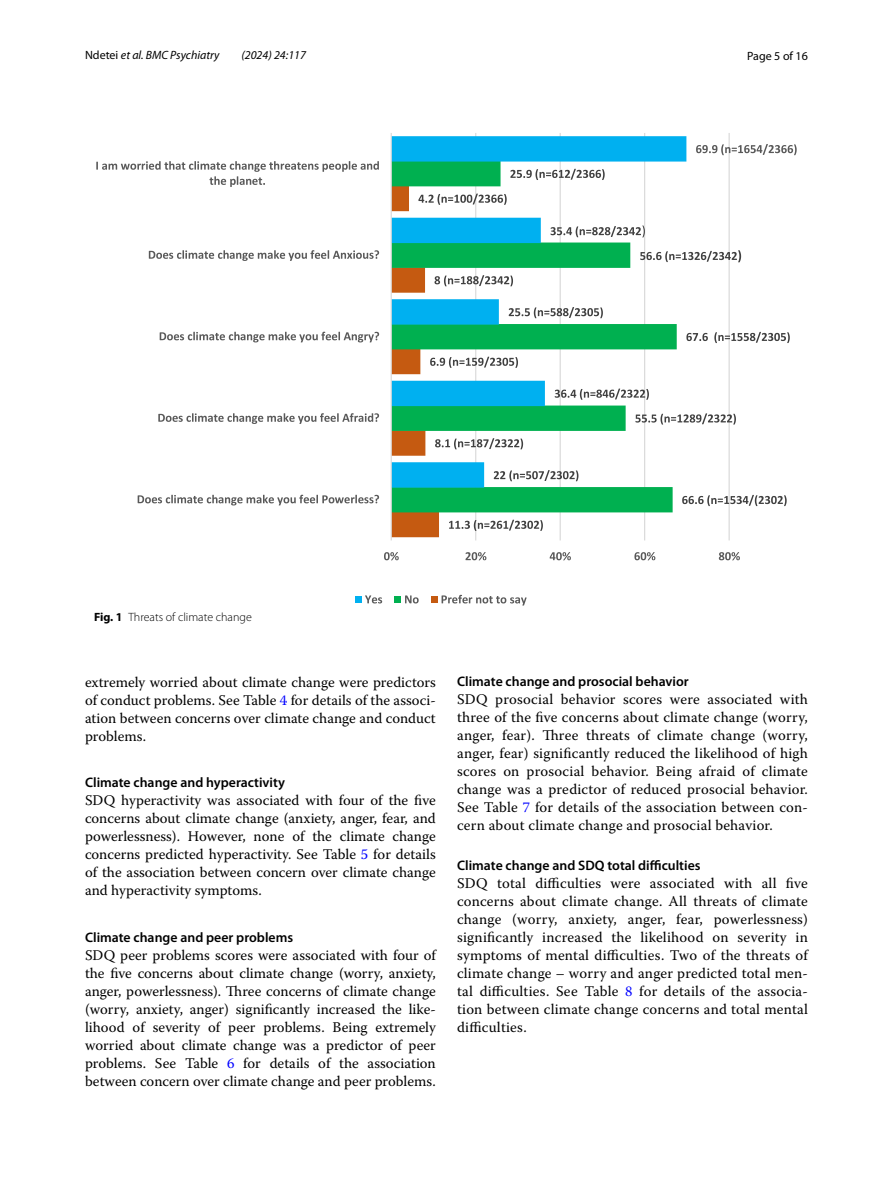
<style>
.page{position:relative;width:893px;height:1187px;background:#fff}
.page>*{position:absolute;margin:0;border:0;box-sizing:border-box;transform-origin:0 0}
.t1{font:14.7px/18px "Warnock Pro";color:#000;text-align:justify}
.t2{font:600 13.8px "Myriad Pro";color:#000}
.t3{font:italic 12px "Myriad Pro";color:#000}
.t4{font:300 12px "Myriad Pro";color:#000}
.t5{font:12px "Myriad Pro";color:#000}
.s1{font-style:normal}
.s2{font-weight:700}
.s3{color:#00f}
</style>
<div class="page">
<hr style="left:475px;top:133px;width:1px;height:407px;background:#d9d9d9">
<hr style="left:560px;top:133px;width:1px;height:407px;background:#d9d9d9">
<hr style="left:644px;top:133px;width:1px;height:407px;background:#d9d9d9">
<hr style="left:729px;top:133px;width:1px;height:407px;background:#d9d9d9">
<svg style="left:392px;top:136px;width:294px;height:50px;fill:#00b0f0"></svg>
<hr style="left:391px;top:133px;width:1px;height:407px;background:#d9d9d9">
<svg style="left:510px;top:169px;width:95px;height:11px"></svg>
<svg style="left:391px;top:186px;width:399px;height:351px"></svg>
<svg style="left:696px;top:144px;width:101px;height:11px"></svg>
<svg style="left:384px;top:552px;width:15px;height:8px"></svg>
<svg style="left:465px;top:552px;width:21px;height:8px"></svg>
<svg style="left:550px;top:552px;width:21px;height:8px"></svg>
<svg style="left:634px;top:552px;width:21px;height:8px"></svg>
<svg style="left:719px;top:552px;width:21px;height:8px"></svg>
<svg style="left:138px;top:494px;width:241px;height:11px"></svg>
<svg style="left:158px;top:413px;width:221px;height:11px"></svg>
<svg style="left:160px;top:331px;width:219px;height:11px"></svg>
<svg style="left:149px;top:250px;width:230px;height:11px"></svg>
<svg style="left:96px;top:161px;width:283px;height:26px"></svg>
<div style="left:355px;top:596px;width:7px;height:7px;background:#00b0f0"></div>
<svg style="left:365px;top:595px;width:17px;height:8px"></svg>
<div style="left:394px;top:596px;width:7px;height:7px;background:#00b050"></div>
<svg style="left:405px;top:595px;width:14px;height:8px"></svg>
<div style="left:431px;top:596px;width:7px;height:7px;background:#c55a11"></div>
<svg style="left:442px;top:594px;width:85px;height:11px"></svg>
<p class="t3" style="left:85px;top:48px;width:136px"><span class="s1">Ndetei</span> et al. BMC Psychiatry</p>
<p class="t3" style="left:241px;top:48px;width:66px">(2024) 24:117</p>
<p class="t5" style="left:747px;top:48px;width:62px">Page 5 of 16</p>
<p class="t4" style="left:94px;top:610px;width:159px"><span class="s2">Fig. 1</span> Threats of climate change</p>
<p class="t1" style="left:85px;top:672px;width:352px">extremely worried about climate change were predictors of conduct problems. See Table <span class="s3">4</span> for details of the associ&shy;ation between concerns over climate change and conduct problems.</p>
<p class="t2" style="left:85px;top:773px;width:201px">Climate change and hyperactivity</p>
<p class="t1" style="left:85px;top:791px;width:352px">SDQ hyperactivity was associated with four of the five concerns about climate change (anxiety, anger, fear, and powerlessness). However, none of the climate change concerns predicted hyperactivity. See Table <span class="s3">5</span> for details of the association between concern over climate change and hyperactivity symptoms.</p>
<p class="t2" style="left:85px;top:928px;width:210px">Climate change and peer problems</p>
<p class="t1" style="left:85px;top:946px;width:352px">SDQ peer problems scores were associated with four of the five concerns about climate change (worry, anxiety, anger, powerlessness). Three concerns of climate change (worry, anxiety, anger) significantly increased the like&shy;lihood of severity of peer problems. Being extremely worried about climate change was a predictor of peer problems. See Table <span class="s3">6</span> for details of the association between concern over climate change and peer problems.</p>
<p class="t2" style="left:457px;top:672px;width:233px">Climate change and prosocial behavior</p>
<p class="t1" style="left:457px;top:690px;width:352px">SDQ prosocial behavior scores were associated with three of the five concerns about climate change (worry, anger, fear). Three threats of climate change (worry, anger, fear) significantly reduced the likelihood of high scores on prosocial behavior. Being afraid of climate change was a predictor of reduced prosocial behavior.<br>See Table <span class="s3">7</span> for details of the association between con&shy;cern about climate change and prosocial behavior.</p>
<p class="t2" style="left:457px;top:856px;width:245px">Climate change and SDQ total difficulties</p>
<p class="t1" style="left:457px;top:874px;width:352px">SDQ total difficulties were associated with all five concerns about climate change. All threats of climate change (worry, anxiety, anger, fear, powerlessness) significantly increased the likelihood on severity in symptoms of mental difficulties. Two of the threats of climate change – worry and anger predicted total men&shy;tal difficulties. See Table <span class="s3">8</span> for details of the associa&shy;tion between climate change concerns and total mental difficulties.</p>
</div>
